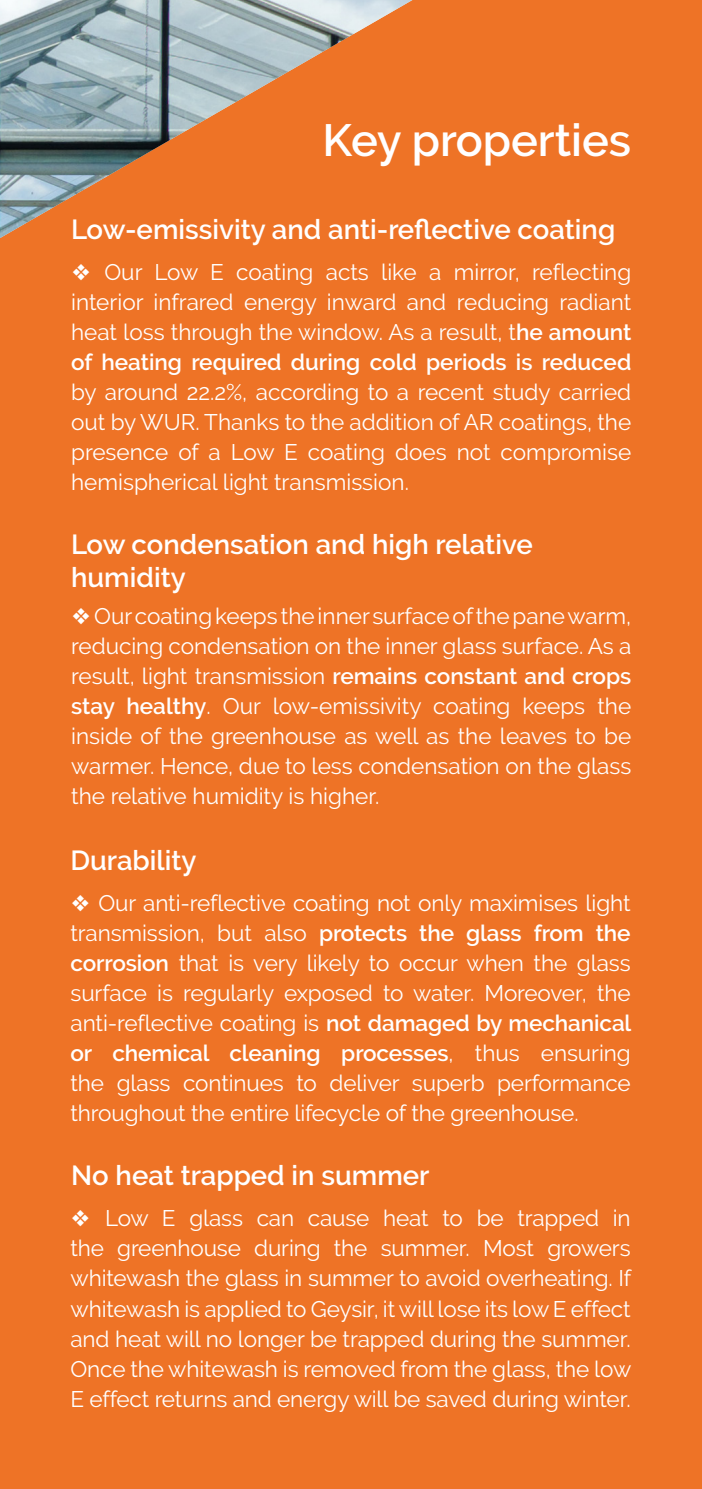
<style>
.page{position:relative;width:702px;height:1489px;background:#fff}
.page>*{position:absolute;margin:0;border:0;box-sizing:border-box;transform-origin:0 0}
.t1{font:600 45px "Raleway";color:#fff}
.t2{font:600 27.5px/33px "Raleway";color:#fff}
.t3{font:22.5px/30px "Raleway";color:#fff;text-align:justify}
.s1{font-weight:600}
</style>
<div class="page">
<div style="left:0;top:0;width:702px;height:1488px;background:#ee7326"></div>
<img style="left:0;top:0;width:412px;height:238px">
<h1 class="t1" style="left:322px;top:114px;width:310px">Key properties</h1>
<p class="t2" style="left:71px;top:212px;width:545px">Low-emissivity and anti-reflective coating</p>
<p class="t3" style="left:71px;top:257px;width:561px">❖ Our Low E coating acts like a mirror, reflecting interior infrared energy inward and reducing radiant heat loss through the window. As a result, t<span class="s1">he amount of heating required during cold periods is reduced</span></p>
<p class="t3" style="left:71px;top:377px;width:561px">by around 22.2%, according to a recent study carried out by WUR. Thanks to the addition of AR coatings, the presence of a Low E coating does not compromise hemispherical light transmission.</p>
<p class="t2" style="left:71px;top:528px;width:463px">Low condensation and high relative humidity</p>
<p class="t3" style="left:71px;top:601px;width:561px">❖ Our coating keeps the inner surface of the pane warm, reducing condensation on the inner glass surface. As a result, light transmission <span class="s1">remains constant and crops stay healthy</span>. Our low-emissivity coating keeps the inside of the greenhouse as well as the leaves to be warmer. Hence, due to less condensation on the glass the relative humidity is higher.</p>
<p class="t2" style="left:70px;top:843px;width:128px">Durability</p>
<p class="t3" style="left:70px;top:888px;width:562px">❖ Our anti-reflective coating not only maximises light transmission, but also <span class="s1">protects the glass from the corrosion</span> that is very likely to occur when the glass surface is regularly exposed to water. Moreover, the anti-reflective coating is <span class="s1">not damaged by mechanical or chemical cleaning processes</span>, thus ensuring the glass continues to deliver superb performance throughout the entire lifecycle of the greenhouse.</p>
<p class="t2" style="left:71px;top:1158px;width:360px">No heat trapped in summer</p>
<p class="t3" style="left:70px;top:1203px;width:562px">❖ Low E glass can cause heat to be trapped in the greenhouse during the summer. Most growers whitewash the glass in summer to avoid overheating. If whitewash is applied to Geysir, it will lose its low E effect and heat will no longer be trapped during the summer.<br>Once the whitewash is removed from the glass, the low E effect returns and energy will be saved during winter.</p>
</div>
